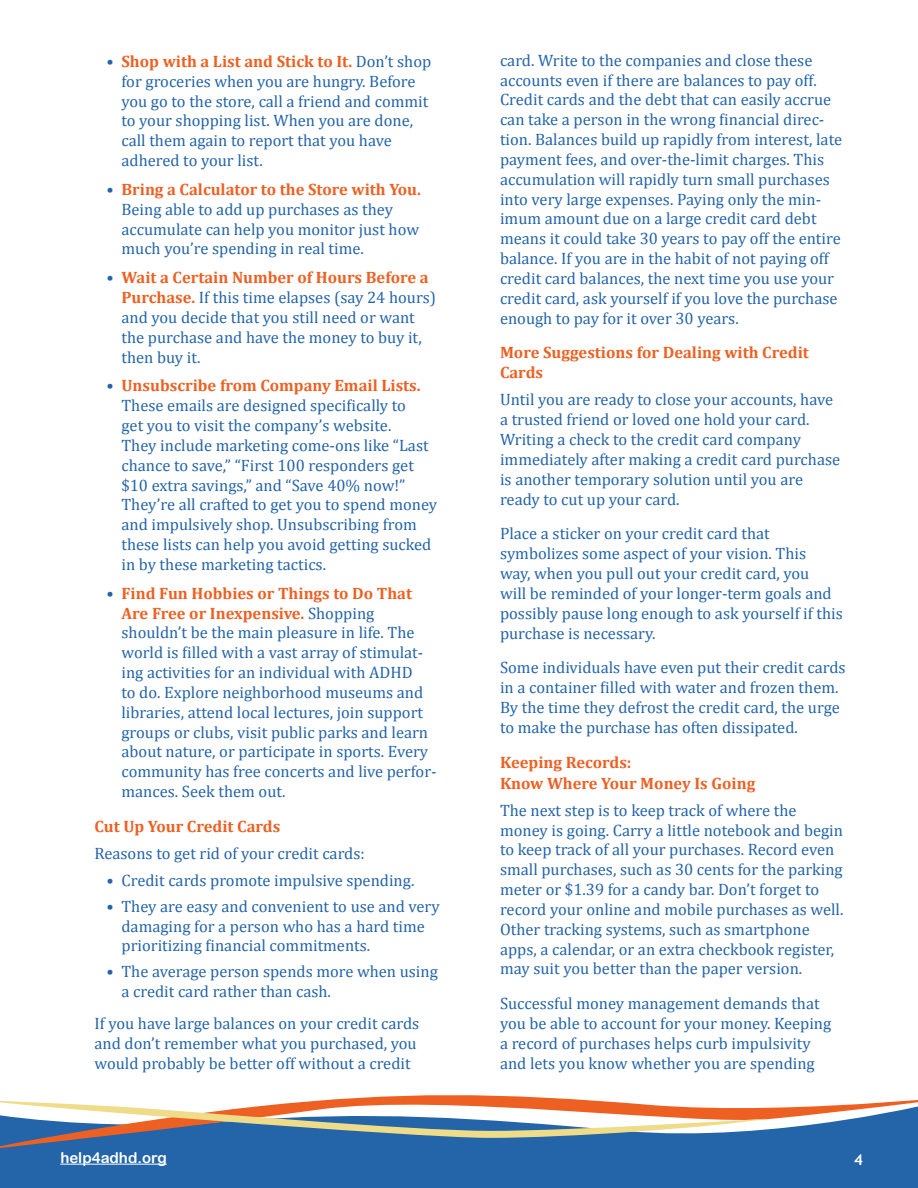
<style>
.page{position:relative;width:918px;height:1188px;background:#fff}
.page>*{position:absolute;margin:0;border:0;box-sizing:border-box;transform-origin:0 0}
.body_text{font:16.5px/19.8px "Cambria";color:#2464a9}
.subhead{font:16.5px/19.8px "Cambria";color:#2464a9}
.subhead-2{font:700 16.5px/19.8px "Cambria";color:#ee6022}
.t1{font:15px "Arial Rounded MT Bold";color:#fff}
.t2{font:700 15px "Trebuchet MS";color:#fff}
.s1{font-weight:700;color:#ee6022}
</style>
<div class="page">
<div style="left:0;top:1150px;width:918px;height:38px;background:#2464a9"></div>
<svg style="left:0;top:1095px;width:918px;height:55px;fill:#2464a9"></svg>
<svg style="left:0;top:1100px;width:767px;height:38px"></svg>
<hr style="left:60px;top:1164px;width:107px;height:1px;background:#fff">
<p class="body_text" style="left:122px;top:51px;width:311px;text-indent:-15px">• <span class="s1">Shop with a List and Stick to It.</span> Don’t shop for groceries when you are hungry. Before you go to the store, call a friend and commit to your shopping list. When you are done, call them again to report that you have adhered to your list.</p>
<p class="body_text" style="left:122px;top:179px;width:301px;text-indent:-15px">• <span class="s1">Bring a Calculator to the Store with You.<br></span>Being able to add up purchases as they accumulate can help you monitor just how much you’re spending in real time.</p>
<p class="body_text" style="left:122px;top:268px;width:316px;text-indent:-15px">• <span class="s1">Wait a Certain Number of Hours Before a Purchase.</span> If this time elapses (say 24 hours) and you decide that you still need or want the purchase and have the money to buy it, then buy it.</p>
<p class="body_text" style="left:122px;top:376px;width:317px;text-indent:-15px">• <span class="s1">Unsubscribe from Company Email Lists.<br></span>These emails are designed specifically to<br>get you to visit the company’s website.<br>They include marketing come-ons like “Last chance to save,” “First 100 responders get $10 extra savings,” and “Save 40% now!” They’re all crafted to get you to spend money and impulsively shop. Unsubscribing from these lists can help you avoid getting sucked in by these marketing tactics.</p>
<p class="body_text" style="left:122px;top:583px;width:317px;text-indent:-15px">• <span class="s1">Find Fun Hobbies or Things to Do That Are Free or Inexpensive.</span> Shopping shouldn’t be the main pleasure in life. The world is filled with a vast array of stimulat&shy;ing activities for an individual with ADHD<br>to do. Explore neighborhood museums and libraries, attend local lectures, join support groups or clubs, visit public parks and learn about nature, or participate in sports. Every community has free concerts and live perfor&shy;mances. Seek them out.</p>
<p class="subhead-2" style="left:94px;top:816px;width:187px">Cut Up Your Credit Cards</p>
<p class="subhead" style="left:94px;top:843px;width:272px">Reasons to get rid of your credit cards:</p>
<p class="body_text" style="left:106px;top:870px;width:309px">• Credit cards promote impulsive spending.</p>
<p class="body_text" style="left:122px;top:896px;width:320px;text-indent:-15px">• They are easy and convenient to use and very damaging for a person who has a hard time prioritizing financial commitments.</p>
<p class="body_text" style="left:122px;top:962px;width:318px;text-indent:-15px">• The average person spends more when using a credit card rather than cash.</p>
<p class="body_text" style="left:94px;top:1013px;width:326px">If you have large balances on your credit cards and don’t remember what you purchased, you would probably be better off without a credit</p>
<p class="body_text" style="left:500px;top:50px;width:344px">card. Write to the companies and close these accounts even if there are balances to pay off.<br>Credit cards and the debt that can easily accrue can take a person in the wrong financial direc&shy;tion. Balances build up rapidly from interest, late payment fees, and over-the-limit charges. This accumulation will rapidly turn small purchases into very large expenses. Paying only the min&shy;imum amount due on a large credit card debt means it could take 30 years to pay off the entire balance. If you are in the habit of not paying off credit card balances, the next time you use your credit card, ask yourself if you love the purchase enough to pay for it over 30 years.</p>
<p class="subhead-2" style="left:500px;top:342px;width:310px">More Suggestions for Dealing with Credit<br>Cards</p>
<p class="body_text" style="left:500px;top:390px;width:342px">Until you are ready to close your accounts, have a trusted friend or loved one hold your card.<br>Writing a check to the credit card company immediately after making a credit card purchase is another temporary solution until you are ready to cut up your card.</p>
<p class="body_text" style="left:500px;top:524px;width:344px">Place a sticker on your credit card that symbolizes some aspect of your vision. This<br>way, when you pull out your credit card, you<br>will be reminded of your longer-term goals and possibly pause long enough to ask yourself if this purchase is necessary.</p>
<p class="body_text" style="left:500px;top:658px;width:347px">Some individuals have even put their credit cards in a container filled with water and frozen them.<br>By the time they defrost the credit card, the urge to make the purchase has often dissipated.</p>
<p class="subhead-2" style="left:500px;top:752px;width:133px">Keeping Records:</p>
<p class="subhead-2" style="left:500px;top:773px;width:257px">Know Where Your Money Is Going</p>
<p class="subhead" style="left:500px;top:800px;width:345px">The next step is to keep track of where the money is going. Carry a little notebook and begin to keep track of all your purchases. Record even small purchases, such as 30 cents for the parking meter or $1.39 for a candy bar. Don’t forget to record your online and mobile purchases as well.<br>Other tracking systems, such as smartphone apps, a calendar, or an extra checkbook register, may suit you better than the paper version.</p>
<p class="body_text" style="left:500px;top:994px;width:333px">Successful money management demands that you be able to account for your money. Keeping a record of purchases helps curb impulsivity and lets you know whether you are spending</p>
<p class="t1" style="left:60px;top:1148px;width:108px">help4adhd.org</p>
<p class="t2" style="left:854px;top:1151px;width:10px">4</p>
</div>
